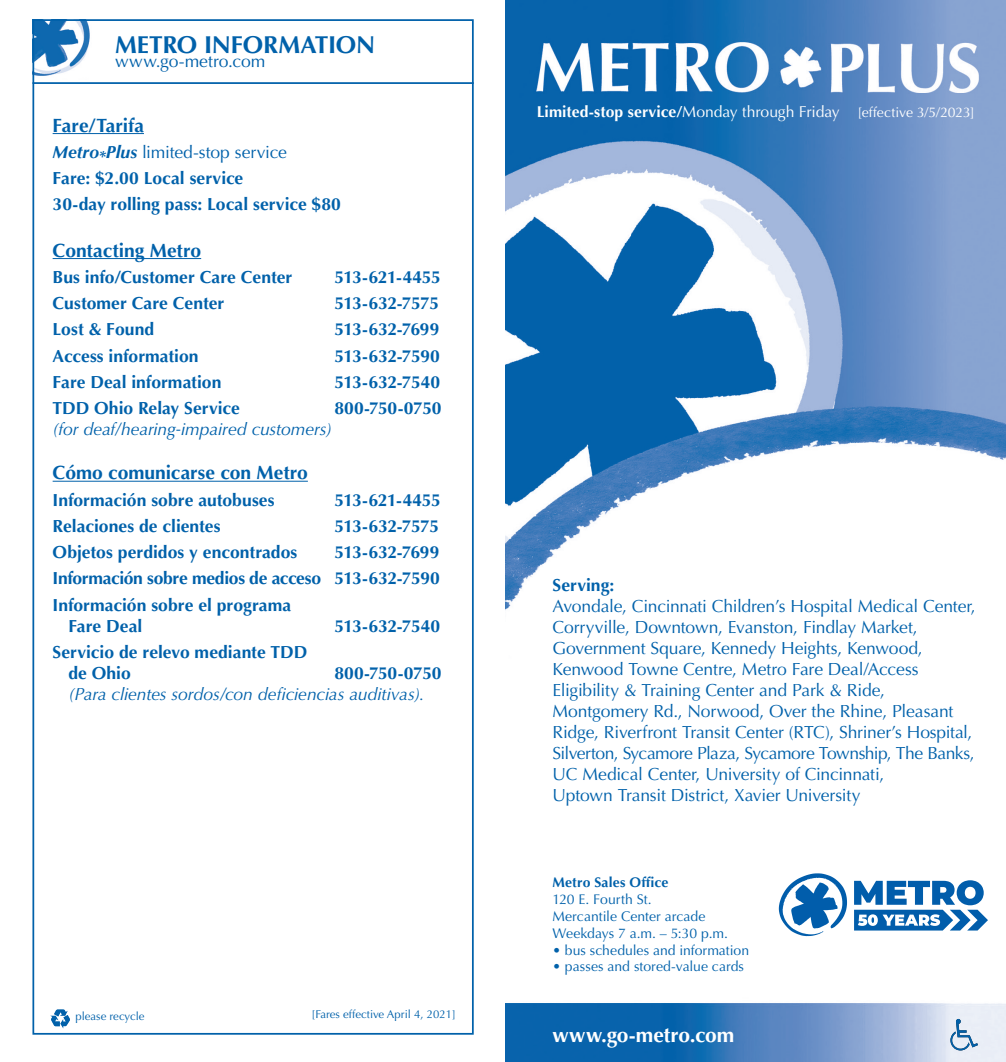
<style>
.page{position:relative;width:1006px;height:1062px;background:#fff}
.page>*{position:absolute;margin:0;border:0;box-sizing:border-box;transform-origin:0 0}
.t1{font:700 24.5px "Optima LT Pro";letter-spacing:-.01em;color:#0161aa}
.t2{font:700 21px "Optima LT Pro";letter-spacing:-.005em;color:#fff}
.t3{font:700 19.25px "Optima LT Pro";color:#0161aa}
.t4{font:17.5px/21px "Optima LT Pro";letter-spacing:-.01em;color:#0161aa}
.t5{font:700 17.5px "Optima LT Pro";color:#0161aa}
.t6{font:700 17.5px "Optima LT Pro";letter-spacing:-.025em;color:#0161aa}
.t7{font:italic 17.5px "Optima LT Pro";letter-spacing:-.01em;color:#0161aa}
.t8{font:700 17.5px "Optima LT Pro";letter-spacing:-.02em;color:#0161aa}
.t9{font:17.5px "Optima LT Pro";letter-spacing:-.03em;color:#0161aa}
.t10{font:700 15.75px "Optima LT Pro";letter-spacing:.005em;color:#fff}
.t11{font:14px "Optima LT Pro";color:#0161aa}
.t12{font:700 14px "Optima LT Pro";letter-spacing:.01em;color:#0161aa}
.t13{font:11.38px "Optima LT Pro";color:#0161aa}
.s1{font-weight:700;font-style:italic}
.s2{font-weight:400}
.s3{font-weight:400;font-size:14px}
</style>
<div class="page">
<img style="left:505px;top:0;width:500px;height:1062px">
<svg style="left:950px;top:1019px;width:27px;height:31px"></svg>
<img style="left:35px;top:22px;width:55px;height:54px">
<hr style="left:32px;top:82px;width:441px;height:2px;background:#0161aa">
<svg style="left:50px;top:1009px;width:20px;height:19px"></svg>
<hr style="left:53px;top:133px;width:91px;height:1px;background:#0161aa">
<hr style="left:53px;top:258px;width:148px;height:1px;background:#0161aa">
<hr style="left:53px;top:481px;width:255px;height:1px;background:#0161aa">
<svg style="left:854px;top:880px;width:133px;height:50px"></svg>
<svg style="left:778px;top:873px;width:69px;height:63px"></svg>
<p class="t1" style="left:115px;top:29px;width:261px">METRO INFORMATION</p>
<p class="t4" style="left:115px;top:50px;width:152px">www.go-metro.com</p>
<p class="t3" style="left:53px;top:113px;width:93px">Fare/Tarifa</p>
<p class="t4" style="left:53px;top:142px;width:236px"><span class="s1">Metro*Plus</span> limited-stop service</p>
<p class="t5" style="left:53px;top:167px;width:192px">Fare: $2.00 Local service</p>
<p class="t5" style="left:53px;top:193px;width:290px">30-day rolling pass: Local service $80</p>
<p class="t3" style="left:53px;top:238px;width:150px">Contacting Metro</p>
<p class="t5" style="left:53px;top:266px;width:241px">Bus info/Customer Care Center</p>
<p class="t6" style="left:334px;top:266px;width:108px">513-621-4455</p>
<p class="t5" style="left:53px;top:292px;width:173px">Customer Care Center</p>
<p class="t6" style="left:334px;top:292px;width:106px">513-632-7575</p>
<p class="t5" style="left:53px;top:318px;width:103px">Lost &amp; Found</p>
<p class="t6" style="left:334px;top:318px;width:106px">513-632-7699</p>
<p class="t5" style="left:53px;top:344px;width:147px">Access information</p>
<p class="t6" style="left:334px;top:344px;width:107px">513-632-7590</p>
<p class="t5" style="left:53px;top:371px;width:170px">Fare Deal information</p>
<p class="t6" style="left:334px;top:371px;width:107px">513-632-7540</p>
<p class="t5" style="left:53px;top:397px;width:189px">TDD Ohio Relay Service</p>
<p class="t8" style="left:334px;top:397px;width:108px">800-750-0750</p>
<p class="t7" style="left:53px;top:418px;width:281px">(for deaf/hearing-impaired customers)</p>
<p class="t3" style="left:53px;top:460px;width:257px">Cómo comunicarse con Metro</p>
<p class="t5" style="left:53px;top:488px;width:223px">Información sobre autobuses</p>
<p class="t6" style="left:334px;top:488px;width:108px">513-621-4455</p>
<p class="t5" style="left:53px;top:515px;width:169px">Relaciones de clientes</p>
<p class="t6" style="left:334px;top:515px;width:106px">513-632-7575</p>
<p class="t5" style="left:53px;top:541px;width:246px">Objetos perdidos y encontrados</p>
<p class="t6" style="left:334px;top:541px;width:106px">513-632-7699</p>
<p class="t8" style="left:53px;top:567px;width:389px">Información sobre medios de acceso 513-632-7590</p>
<p class="t5" style="left:53px;top:593px;width:240px">Información sobre el programa</p>
<p class="t5" style="left:68px;top:614px;width:75px">Fare Deal</p>
<p class="t6" style="left:334px;top:614px;width:107px">513-632-7540</p>
<p class="t5" style="left:53px;top:641px;width:256px">Servicio de relevo mediante TDD</p>
<p class="t5" style="left:68px;top:662px;width:64px">de Ohio</p>
<p class="t8" style="left:334px;top:662px;width:108px">800-750-0750</p>
<p class="t7" style="left:68px;top:683px;width:357px">(Para clientes sordos/con deficiencias auditivas).</p>
<p class="t13" style="left:75px;top:1008px;width:71px">please recycle</p>
<p class="t13" style="left:311px;top:1007px;width:146px">[Fares effective April 4, 2021]</p>
<p class="t10" style="left:536px;top:101px;width:439px">Limited-stop service/<span class="s2">Monday through Friday</span> <span class="s3">[effective 3/5/2023]</span></p>
<p class="t5" style="left:552px;top:573px;width:63px">Serving:</p>
<p class="t4" style="left:552px;top:595px;width:425px">Avondale, Cincinnati Children’s Hospital Medical Center,<br>Corryville, Downtown, Evanston, Findlay Market,</p>
<p class="t4" style="left:552px;top:637px;width:372px">Government Square, Kennedy Heights, Kenwood,</p>
<p class="t4" style="left:552px;top:658px;width:367px">Kenwood Towne Centre, Metro Fare Deal/Access</p>
<p class="t4" style="left:552px;top:679px;width:334px">Eligibility &amp; Training Center and Park &amp; Ride,</p>
<p class="t4" style="left:552px;top:700px;width:421px">Montgomery Rd., Norwood, Over the Rhine, Pleasant<br>Ridge, Riverfront Transit Center (RTC), Shriner’s Hospital,</p>
<p class="t9" style="left:552px;top:742px;width:423px">Silverton, Sycamore Plaza, Sycamore Township, The Banks,</p>
<p class="t4" style="left:552px;top:763px;width:333px">UC Medical Center, University of Cincinnati,</p>
<p class="t4" style="left:552px;top:784px;width:309px">Uptown Transit District, Xavier University</p>
<p class="t12" style="left:552px;top:873px;width:117px">Metro Sales Office</p>
<p class="t11" style="left:552px;top:890px;width:101px">120 E. Fourth St.</p>
<p class="t11" style="left:552px;top:907px;width:154px">Mercantile Center arcade</p>
<p class="t11" style="left:552px;top:924px;width:177px">Weekdays 7 a.m. – 5:30 p.m.</p>
<p class="t11" style="left:552px;top:941px;width:198px">• bus schedules and information</p>
<p class="t11" style="left:552px;top:958px;width:193px">• passes and stored-value cards</p>
<p class="t2" style="left:552px;top:1021px;width:183px">www.go-metro.com</p>
</div>
